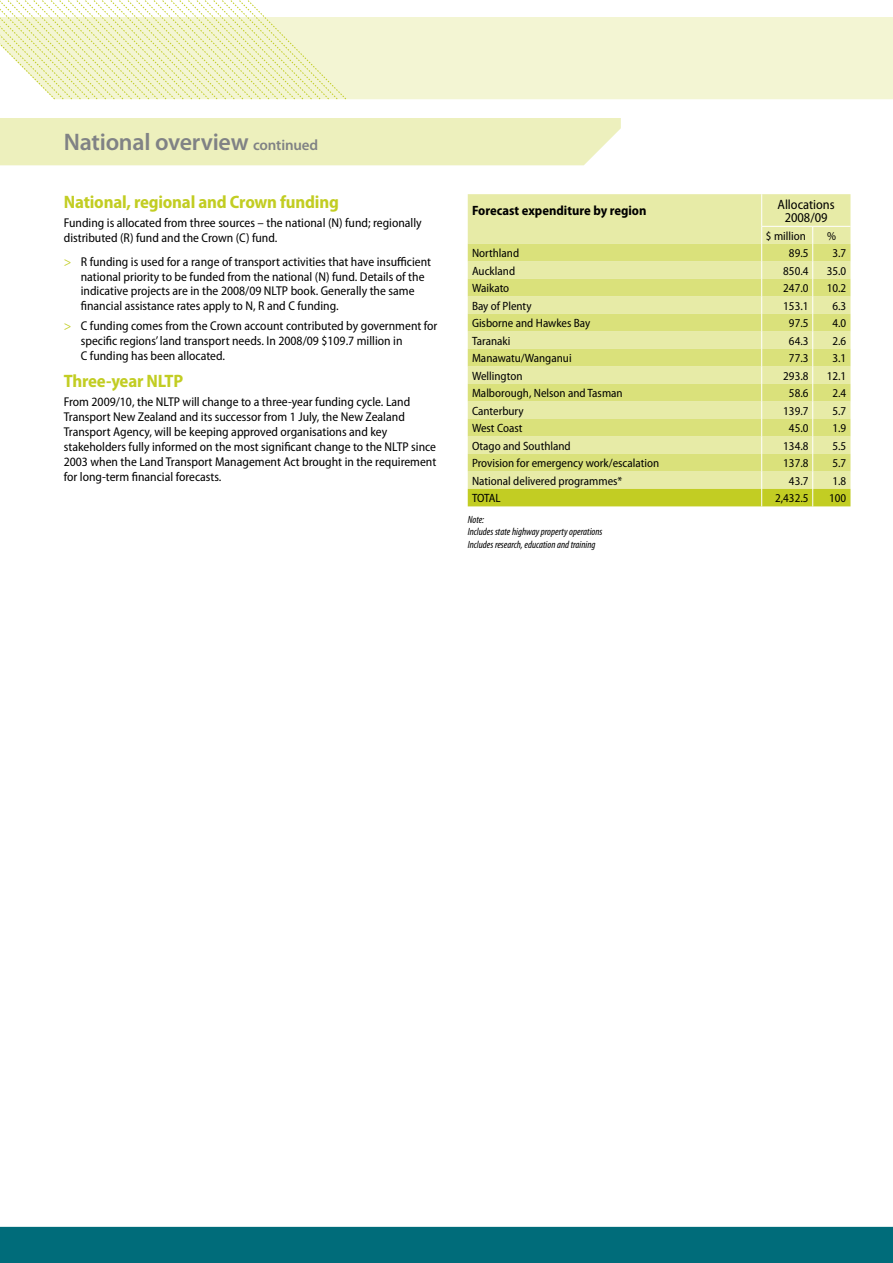
<style>
.page{position:relative;width:893px;height:1263px;background:#fff}
.page>*{position:absolute;margin:0;border:0;box-sizing:border-box;transform-origin:0 0}
.t1{font:600 24px "Myriad Pro";letter-spacing:-.01em;color:#808285}
.t2{font:700 semi-condensed 18px "Myriad Pro";letter-spacing:-.01em;color:#c2cd23}
.t3{font:700 semi-condensed 13.5px "Myriad Pro";color:#000}
.t4{font:semi-condensed 13.5px/13.5px "Myriad Pro";color:#000;text-align:center}
.t5{font:semi-condensed 12.75px/15px "Myriad Pro";color:#000}
.t6{font:semi-condensed 12px "Myriad Pro";color:#000}
.t7{font:italic condensed 10.5px/12.6px "Myriad Pro";color:#000}
.s1{font-size:15px}
.s2{color:#c2cd23}
</style>
<div class="page">
<div style="left:0;top:1227px;width:893px;height:36px;background:#006c7a"></div>
<div style="left:0;top:118px;width:621px;height:47px;background:#edf0bd"></div>
<div style="left:347px;top:17px;width:546px;height:82px;background:#f3f5d3"></div>
<svg style="left:0;top:0;width:347px;height:100px"></svg>
<div style="left:468px;top:194px;width:382px;height:33px;background:#e7eba7"></div>
<hr style="left:761px;top:194px;width:1px;height:32px;background:#fff">
<hr style="left:813px;top:226px;width:37px;height:1px;background:#fff">
<hr style="left:761px;top:226px;width:52px;height:1px;background:#fff">
<svg style="left:468px;top:227px;width:382px;height:279px"></svg>
<h1 class="t1" style="left:64px;top:126px;width:256px">National overview <span class="s1">continued</span></h1>
<h2 class="t2" style="left:64px;top:192px;width:277px">National, regional and Crown funding</h2>
<p class="t5" style="left:64px;top:215px;width:360px">Funding is allocated from three sources – the national (N) fund; regionally distributed (R) fund and the Crown (C) fund.</p>
<p class="t5" style="left:81px;top:254px;width:352px;text-indent:-17px"><span class="s2">&gt;</span> R funding is used for a range of transport activities that have insufficient national priority to be funded from the national (N) fund. Details of the indicative projects are in the 2008/09 NLTP book. Generally the same financial assistance rates apply to N, R and C funding.</p>
<p class="t5" style="left:81px;top:318px;width:358px;text-indent:-17px"><span class="s2">&gt;</span> C funding comes from the Crown account contributed by government for specific regions’ land transport needs. In 2008/09 $109.7 million in<br>C funding has been allocated.</p>
<h2 class="t2" style="left:64px;top:371px;width:121px">Three-year NLTP</h2>
<p class="t5" style="left:64px;top:395px;width:374px">From 2009/10, the NLTP will change to a three-year funding cycle. Land Transport New Zealand and its successor from 1 July, the New Zealand Transport Agency, will be keeping approved organisations and key stakeholders fully informed on the most significant change to the NLTP since 2003 when the Land Transport Management Act brought in the requirement for long-term financial forecasts.</p>
<p class="t3" style="left:472px;top:203px;width:176px">Forecast expenditure by region</p>
<p class="t4" style="left:777px;top:198px;width:59px">Allocations<br>2008/09</p>
<p class="t6" style="left:766px;top:229px;width:41px">$ million</p>
<p class="t6" style="left:827px;top:229px;width:10px">%</p>
<p class="t6" style="left:472px;top:247px;width:49px">Northland</p>
<p class="t6" style="left:789px;top:247px;width:21px">89.5</p>
<p class="t6" style="left:832px;top:247px;width:15px">3.7</p>
<p class="t6" style="left:472px;top:264px;width:45px">Auckland</p>
<p class="t6" style="left:783px;top:264px;width:27px">850.4</p>
<p class="t6" style="left:827px;top:264px;width:21px">35.0</p>
<p class="t6" style="left:472px;top:282px;width:39px">Waikato</p>
<p class="t6" style="left:783px;top:282px;width:27px">247.0</p>
<p class="t6" style="left:827px;top:282px;width:21px">10.2</p>
<p class="t6" style="left:472px;top:299px;width:61px">Bay of Plenty</p>
<p class="t6" style="left:783px;top:299px;width:27px">153.1</p>
<p class="t6" style="left:832px;top:299px;width:15px">6.3</p>
<p class="t6" style="left:472px;top:317px;width:120px">Gisborne and Hawkes Bay</p>
<p class="t6" style="left:789px;top:317px;width:21px">97.5</p>
<p class="t6" style="left:832px;top:317px;width:15px">4.0</p>
<p class="t6" style="left:472px;top:334px;width:40px">Taranaki</p>
<p class="t6" style="left:789px;top:334px;width:21px">64.3</p>
<p class="t6" style="left:832px;top:334px;width:15px">2.6</p>
<p class="t6" style="left:472px;top:352px;width:101px">Manawatu/Wanganui</p>
<p class="t6" style="left:789px;top:352px;width:21px">77.3</p>
<p class="t6" style="left:832px;top:352px;width:15px">3.1</p>
<p class="t6" style="left:472px;top:369px;width:52px">Wellington</p>
<p class="t6" style="left:783px;top:369px;width:27px">293.8</p>
<p class="t6" style="left:827px;top:369px;width:21px">12.1</p>
<p class="t6" style="left:472px;top:387px;width:152px">Malborough, Nelson and Tasman</p>
<p class="t6" style="left:789px;top:387px;width:21px">58.6</p>
<p class="t6" style="left:832px;top:387px;width:15px">2.4</p>
<p class="t6" style="left:472px;top:404px;width:53px">Canterbury</p>
<p class="t6" style="left:783px;top:404px;width:27px">139.7</p>
<p class="t6" style="left:832px;top:404px;width:15px">5.7</p>
<p class="t6" style="left:472px;top:422px;width:52px">West Coast</p>
<p class="t6" style="left:789px;top:422px;width:21px">45.0</p>
<p class="t6" style="left:832px;top:422px;width:15px">1.9</p>
<p class="t6" style="left:472px;top:439px;width:100px">Otago and Southland</p>
<p class="t6" style="left:783px;top:439px;width:27px">134.8</p>
<p class="t6" style="left:832px;top:439px;width:15px">5.5</p>
<p class="t6" style="left:472px;top:457px;width:189px">Provision for emergency work/escalation</p>
<p class="t6" style="left:783px;top:457px;width:27px">137.8</p>
<p class="t6" style="left:832px;top:457px;width:15px">5.7</p>
<p class="t6" style="left:472px;top:474px;width:152px">National delivered programmes*</p>
<p class="t6" style="left:789px;top:474px;width:21px">43.7</p>
<p class="t6" style="left:832px;top:474px;width:15px">1.8</p>
<p class="t6" style="left:472px;top:492px;width:30px">TOTAL</p>
<p class="t6" style="left:775px;top:492px;width:35px">2,432.5</p>
<p class="t6" style="left:829px;top:492px;width:19px">100</p>
<p class="t7" style="left:468px;top:513px;width:136px">Note:<br>Includes state highway property operations<br>Includes research, education and training</p>
</div>
